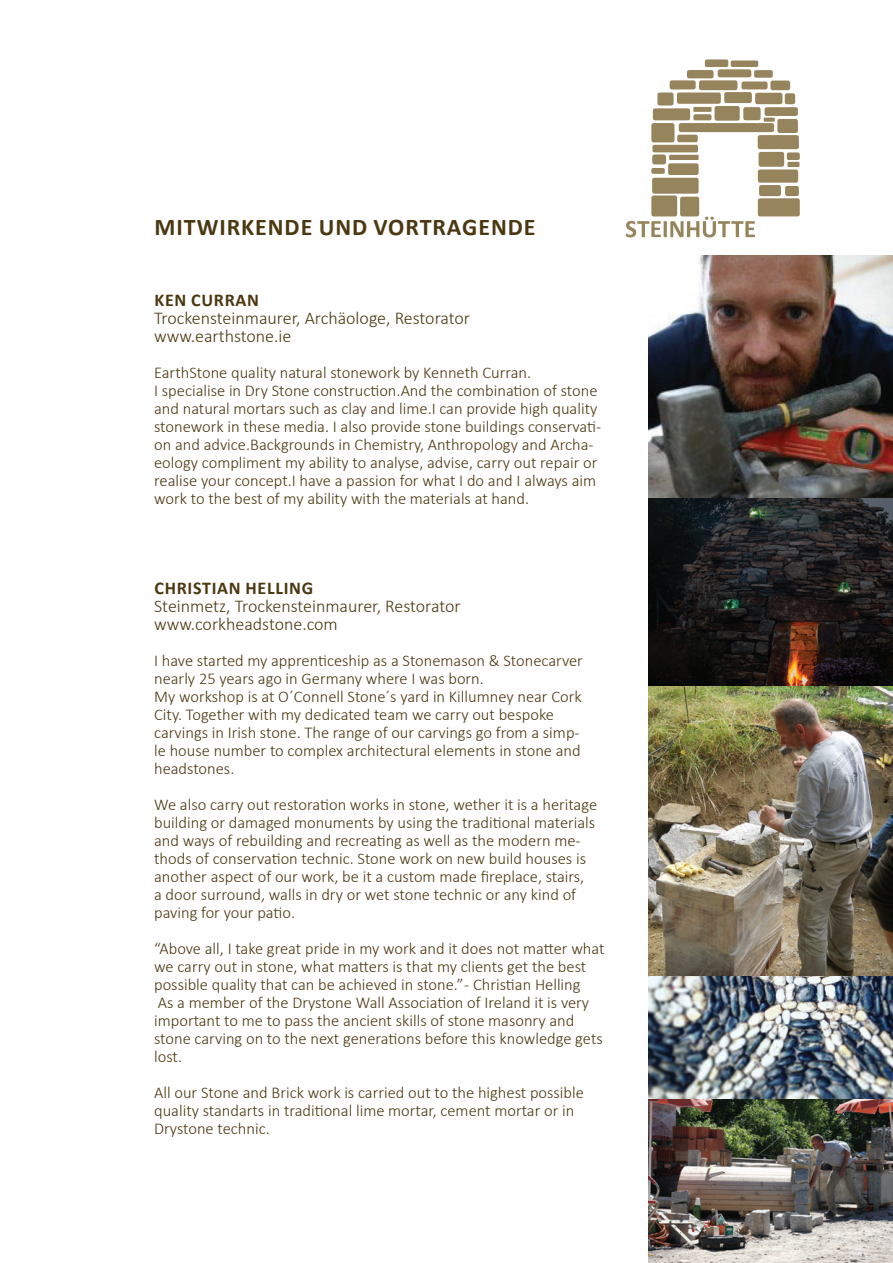
<style>
.page{position:relative;width:893px;height:1263px;background:#fff}
.page>*{position:absolute;margin:0;border:0;box-sizing:border-box;transform-origin:0 0}
.t1{font:700 24px "Calibri";letter-spacing:.04em;color:#4b3811}
.t2{font:300 18px/18px "Calibri";color:#4b3811}
.t3{font:700 18px "Calibri";letter-spacing:.04em;color:#4b3811}
.t4{font:300 16.5px/18px "Calibri";color:#4b3811}
</style>
<div class="page">
<img style="left:648px;top:975px;width:245px;height:125px">
<img style="left:648px;top:1100px;width:245px;height:163px">
<img style="left:648px;top:685px;width:245px;height:290px">
<img style="left:648px;top:256px;width:245px;height:242px">
<svg style="left:626px;top:217px;width:129px;height:20px"></svg>
<div style="left:651px;top:195px;width:26px;height:21px;background:#96855c;border-radius:2px"></div>
<div style="left:680px;top:197px;width:19px;height:19px;background:#96855c;border-radius:2px"></div>
<div style="left:652px;top:178px;width:47px;height:16px;background:#96855c;border-radius:2px"></div>
<div style="left:668px;top:163px;width:31px;height:12px;background:#96855c;border-radius:2px"></div>
<div style="left:651px;top:168px;width:14px;height:6px;background:#96855c;border-radius:2px"></div>
<div style="left:652px;top:154px;width:14px;height:10px;background:#96855c;border-radius:2px"></div>
<div style="left:669px;top:155px;width:30px;height:5px;background:#96855c"></div>
<div style="left:652px;top:145px;width:46px;height:7px;background:#96855c;border-radius:2px"></div>
<div style="left:651px;top:123px;width:23px;height:19px;background:#96855c;border-radius:2px"></div>
<div style="left:677px;top:135px;width:21px;height:7px;background:#96855c;border-radius:2px"></div>
<div style="left:679px;top:123px;width:95px;height:9px;background:#96855c;border-radius:2px"></div>
<div style="left:758px;top:135px;width:41px;height:14px;background:#96855c;border-radius:2px"></div>
<div style="left:777px;top:119px;width:21px;height:14px;background:#96855c;border-radius:2px"></div>
<div style="left:759px;top:152px;width:25px;height:15px;background:#96855c;border-radius:2px"></div>
<div style="left:787px;top:152px;width:13px;height:8px;background:#96855c;border-radius:2px"></div>
<div style="left:787px;top:162px;width:12px;height:5px;background:#96855c"></div>
<div style="left:758px;top:169px;width:40px;height:14px;background:#96855c;border-radius:2px"></div>
<div style="left:759px;top:185px;width:22px;height:11px;background:#96855c;border-radius:2px"></div>
<div style="left:785px;top:186px;width:14px;height:10px;background:#96855c;border-radius:2px"></div>
<div style="left:758px;top:198px;width:42px;height:18px;background:#96855c;border-radius:2px"></div>
<div style="left:653px;top:108px;width:37px;height:12px;background:#96855c;border-radius:2px"></div>
<div style="left:693px;top:114px;width:18px;height:6px;background:#96855c;border-radius:2px"></div>
<div style="left:714px;top:106px;width:26px;height:15px;background:#96855c;border-radius:2px"></div>
<div style="left:743px;top:107px;width:18px;height:13px;background:#96855c;border-radius:2px"></div>
<svg style="left:764px;top:118px;width:11px;height:4px"></svg>
<div style="left:765px;top:107px;width:33px;height:9px;background:#96855c;border-radius:2px"></div>
<div style="left:693px;top:107px;width:18px;height:5px;background:#96855c"></div>
<div style="left:657px;top:93px;width:17px;height:13px;background:#96855c;border-radius:2px"></div>
<div style="left:677px;top:93px;width:44px;height:11px;background:#96855c;border-radius:2px"></div>
<div style="left:724px;top:92px;width:28px;height:11px;background:#96855c;border-radius:2px"></div>
<div style="left:755px;top:93px;width:27px;height:11px;background:#96855c;border-radius:2px"></div>
<div style="left:785px;top:93px;width:10px;height:11px;background:#96855c;border-radius:2px"></div>
<div style="left:670px;top:80px;width:26px;height:9px;background:#96855c;border-radius:2px"></div>
<div style="left:699px;top:80px;width:38px;height:10px;background:#96855c;border-radius:2px"></div>
<div style="left:741px;top:81px;width:27px;height:8px;background:#96855c;border-radius:2px"></div>
<div style="left:770px;top:81px;width:20px;height:9px;background:#96855c;border-radius:2px"></div>
<div style="left:687px;top:70px;width:27px;height:8px;background:#96855c;border-radius:2px"></div>
<div style="left:718px;top:69px;width:33px;height:8px;background:#96855c;border-radius:2px"></div>
<div style="left:754px;top:70px;width:19px;height:8px;background:#96855c;border-radius:2px"></div>
<div style="left:705px;top:59px;width:23px;height:8px;background:#96855c;border-radius:2px"></div>
<div style="left:731px;top:60px;width:27px;height:7px;background:#96855c;border-radius:2px"></div>
<img style="left:648px;top:498px;width:245px;height:187px">
<h1 class="t1" style="left:155px;top:212px;width:382px">MITWIRKENDE UND VORTRAGENDE</h1>
<p class="t3" style="left:154px;top:289px;width:106px">KEN CURRAN</p>
<p class="t2" style="left:154px;top:309px;width:317px">Trockensteinmaurer, Archäologe, Restorator www.earthstone.ie</p>
<p class="t4" style="left:154px;top:363px;width:448px">EarthStone quality natural stonework by Kenneth Curran.<br>I specialise in Dry Stone construction.And the combination of stone and natural mortars such as clay and lime.I can provide high quality stonework in these media. I also provide stone buildings conservati&shy;on and advice.Backgrounds in Chemistry, Anthropology and Archa&shy;eology compliment my ability to analyse, advise, carry out repair or realise your concept.I have a passion for what I do and I always aim work to the best of my ability with the materials at hand.</p>
<p class="t3" style="left:154px;top:577px;width:160px">CHRISTIAN HELLING</p>
<p class="t2" style="left:154px;top:597px;width:308px">Steinmetz, Trockensteinmaurer, Restorator www.corkheadstone.com</p>
<p class="t4" style="left:154px;top:651px;width:430px">I have started my apprenticeship as a Stonemason &amp; Stonecarver nearly 25 years ago in Germany where I was born.<br>My workshop is at O´Connell Stone´s yard in Killumney near Cork City. Together with my dedicated team we carry out bespoke carvings in Irish stone. The range of our carvings go from a simp&shy;le house number to complex architectural elements in stone and headstones.</p>
<p class="t4" style="left:154px;top:795px;width:444px">We also carry out restoration works in stone, wether it is a heritage building or damaged monuments by using the traditional materials and ways of rebuilding and recreating as well as the modern me&shy;thods of conservation technic. Stone work on new build houses is another aspect of our work, be it a custom made fireplace, stairs,<br>a door surround, walls in dry or wet stone technic or any kind of paving for your patio.</p>
<p class="t4" style="left:154px;top:939px;width:452px">“Above all, I take great pride in my work and it does not matter what we carry out in stone, what matters is that my clients get the best possible quality that can be achieved in stone.” - Christian Helling<br>As a member of the Drystone Wall Association of Ireland it is very important to me to pass the ancient skills of stone masonry and stone carving on to the next generations before this knowledge gets lost.</p>
<p class="t4" style="left:154px;top:1083px;width:431px">All our Stone and Brick work is carried out to the highest possible quality standarts in traditional lime mortar, cement mortar or in<br>Drystone technic.</p>
</div>
